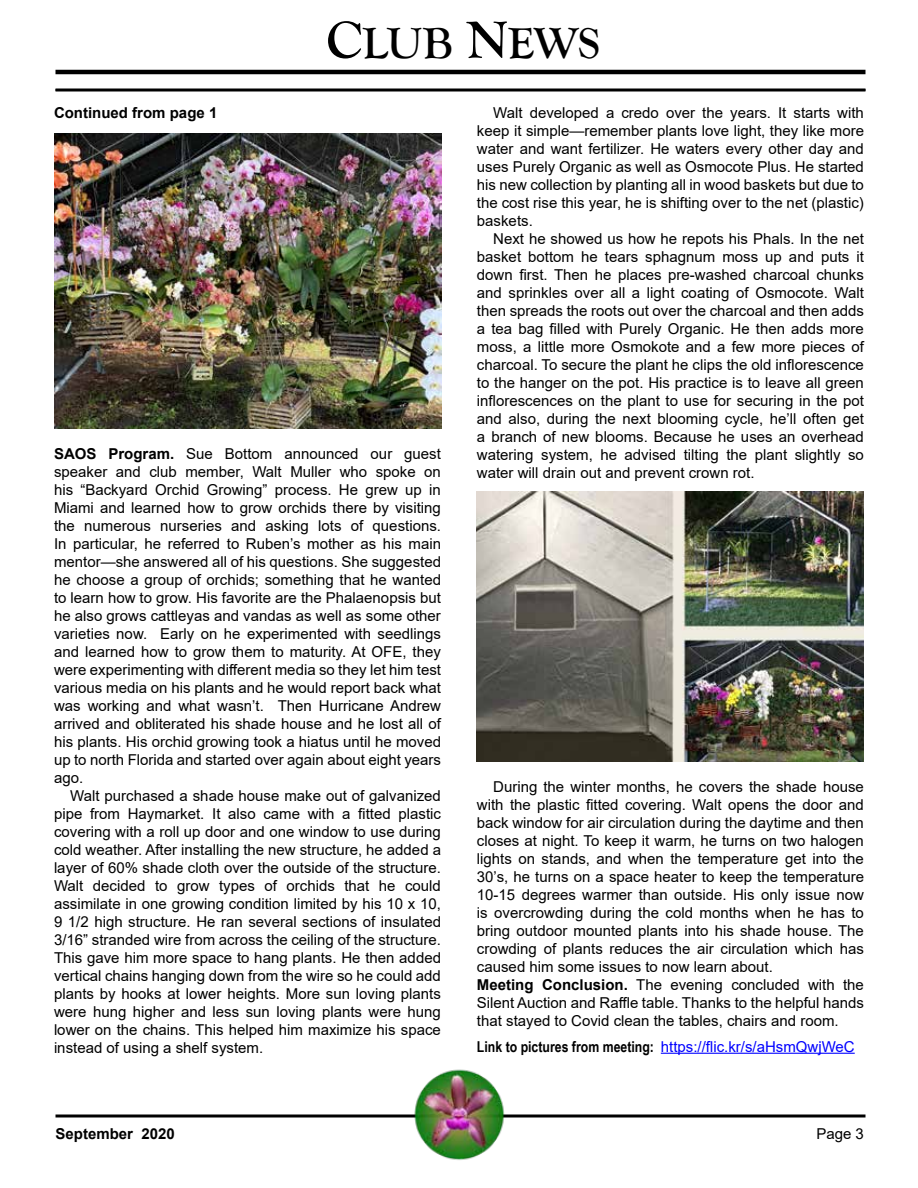
<style>
.page{position:relative;width:918px;height:1188px;background:#fff}
.page>*{position:absolute;margin:0;border:0;box-sizing:border-box;transform-origin:0 0}
.t1{font:700 45px "Goudy Old Style T";letter-spacing:-.005em;color:#000}
.t2{font:15px/18px "Arial";color:#000;text-align:justify}
.t3{font:15px "Arial";color:#00f}
.t4{font:700 15px "Arial";color:#000}
.s1{font-size:54px}
.s2{font-weight:700}
.s3{font-family:"Arial Narrow";font-weight:700;color:#000}
</style>
<div class="page">
<svg style="left:56px;top:1114px;width:810px;height:4px;fill:#7f7f7f"></svg>
<hr style="left:56px;top:70px;width:810px;height:4px;background:#000">
<svg style="left:56px;top:88px;width:810px;height:4px"></svg>
<img style="left:395px;top:1069px;width:131px;height:91px">
<img style="left:54px;top:134px;width:387px;height:295px">
<img style="left:477px;top:492px;width:387px;height:270px">
<hr style="left:661px;top:1053px;width:194px;height:1px;background:#00f">
<h1 class="t1" style="left:326px;top:18px;width:275px"><span class="s1">C</span>LUB <span class="s1">N</span>EWS</h1>
<p class="t4" style="left:54px;top:103px;width:165px">Continued from page 1</p>
<p class="t2" style="left:54px;top:445px;width:389px"><span class="s2">SAOS Program.</span> Sue Bottom announced our guest speaker and club member, Walt Muller who spoke on his “Backyard Orchid Growing” process. He grew up in Miami and learned how to grow orchids there by visiting the numerous nurseries and asking lots of questions.<br>In particular, he referred to Ruben’s mother as his main mentor—she answered all of his questions. She suggested he choose a group of orchids; something that he wanted to learn how to grow. His favorite are the Phalaenopsis but he also grows cattleyas and vandas as well as some other varieties now. Early on he experimented with seedlings and learned how to grow them to maturity. At OFE, they were experimenting with different media so they let him test various media on his plants and he would report back what was working and what wasn’t. Then Hurricane Andrew arrived and obliterated his shade house and he lost all of his plants. His orchid growing took a hiatus until he moved up to north Florida and started over again about eight years ago.</p>
<p class="t2" style="left:54px;top:787px;width:389px;text-indent:16px">Walt purchased a shade house make out of galvanized pipe from Haymarket. It also came with a fitted plastic covering with a roll up door and one window to use during cold weather. After installing the new structure, he added a layer of 60% shade cloth over the outside of the structure.<br>Walt decided to grow types of orchids that he could assimilate in one growing condition limited by his 10 x 10, 9 1/2 high structure. He ran several sections of insulated 3/16” stranded wire from across the ceiling of the structure.<br>This gave him more space to hang plants. He then added vertical chains hanging down from the wire so he could add plants by hooks at lower heights. More sun loving plants were hung higher and less sun loving plants were hung lower on the chains. This helped him maximize his space instead of using a shelf system.</p>
<p class="t2" style="left:477px;top:104px;width:389px;text-indent:16px">Walt developed a credo over the years. It starts with keep it simple—remember plants love light, they like more water and want fertilizer. He waters every other day and uses Purely Organic as well as Osmocote Plus. He started his new collection by planting all in wood baskets but due to the cost rise this year, he is shifting over to the net (plastic) baskets.</p>
<p class="t2" style="left:477px;top:230px;width:389px;text-indent:16px">Next he showed us how he repots his Phals. In the net basket bottom he tears sphagnum moss up and puts it down first. Then he places pre-washed charcoal chunks and sprinkles over all a light coating of Osmocote. Walt then spreads the roots out over the charcoal and then adds a tea bag filled with Purely Organic. He then adds more moss, a little more Osmokote and a few more pieces of charcoal. To secure the plant he clips the old inflorescence to the hanger on the pot. His practice is to leave all green inflorescences on the plant to use for securing in the pot and also, during the next blooming cycle, he’ll often get a branch of new blooms. Because he uses an overhead watering system, he advised tilting the plant slightly so water will drain out and prevent crown rot.</p>
<p class="t2" style="left:477px;top:778px;width:389px;text-align:left;text-indent:16px">During the winter months, he covers the shade house with the plastic fitted covering. Walt opens the door and back window for air circulation during the daytime and then closes at night. To keep it warm, he turns on two halogen lights on stands, and when the temperature get into the 30’s, he turns on a space heater to keep the temperature 10-15 degrees warmer than outside. His only issue now is overcrowding during the cold months when he has to bring outdoor mounted plants into his shade house. The crowding of plants reduces the air circulation which has caused him some issues to now learn about.<br><span class="s2">Meeting Conclusion.</span> The evening concluded with the Silent Auction and Raffle table. Thanks to the helpful hands that stayed to Covid clean the tables, chairs and room.</p>
<p class="t3" style="left:477px;top:1036px;width:379px"><span class="s3">Link to pictures from meeting:</span> https://flic.kr/s/aHsmQwjWeC</p>
<p class="t4" style="left:56px;top:1123px;width:121px">September 2020</p>
<p class="t2" style="left:816px;top:1125px;width:49px">Page 3</p>
</div>
